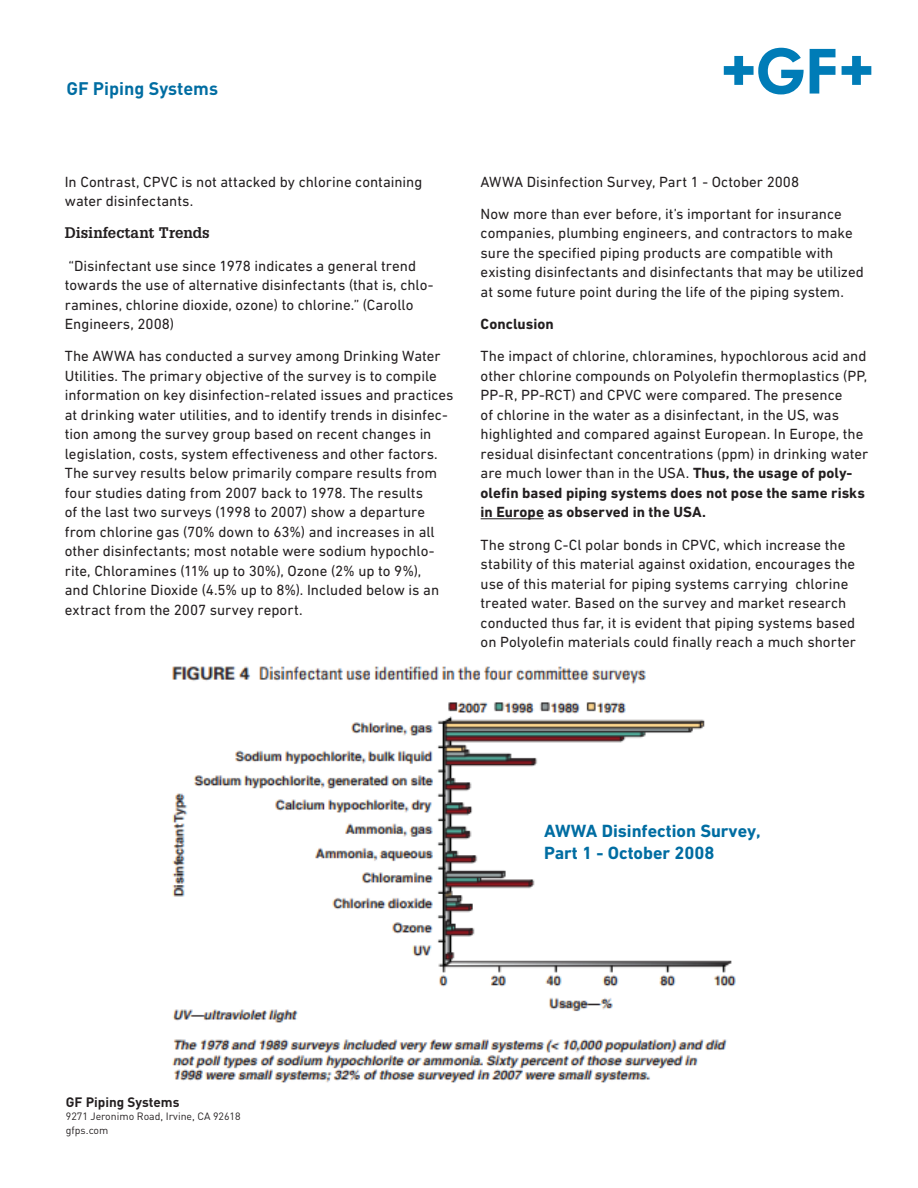
<style>
.page{position:relative;width:918px;height:1188px;background:#fff}
.page>*{position:absolute;margin:0;border:0;box-sizing:border-box;transform-origin:0 0}
.t1{font:700 18px/21.6px "DIN Next W1 G";color:#006da2}
.t2{font:700 18px "DIN";color:#006da2}
.t3{font:15px/19.5px "DIN Next W1 G";color:#231f20}
.t4{font:700 15px "Glypha LT Pro";color:#231f20}
.t5{font:700 15px "DIN Next W1 G";letter-spacing:.005em;color:#231f20}
.t6{font:700 13.5px "DIN";color:#231f20}
.t7{font:10.5px/13.5px "DIN";color:#231f20}
.s1{font-weight:700}
</style>
<div class="page">
<hr style="left:481px;top:518px;width:63px;height:1px;background:#231f20">
<svg style="left:724px;top:48px;width:80px;height:46px"></svg>
<svg style="left:810px;top:49px;width:25px;height:45px"></svg>
<svg style="left:842px;top:56px;width:29px;height:29px"></svg>
<img style="left:172px;top:666px;width:564px;height:417px">
<p class="t2" style="left:67px;top:76px;width:153px">GF Piping Systems</p>
<p class="t3" style="left:65px;top:171px;width:359px">In Contrast, CPVC is not attacked by chlorine containing water disinfectants.</p>
<p class="t4" style="left:65px;top:224px;width:147px">Disinfectant Trends</p>
<p class="t3" style="left:65px;top:255px;width:370px">“Disinfectant use since 1978 indicates a general trend towards the use of alternative disinfectants (that is, chlo&shy;ramines, chlorine dioxide, ozone) to chlorine.” (Carollo Engineers, 2008)</p>
<p class="t3" style="left:65px;top:346px;width:390px">The AWWA has conducted a survey among Drinking Water Utilities. The primary objective of the survey is to compile information on key disinfection-related issues and practices at drinking water utilities, and to identify trends in disinfec&shy;tion among the survey group based on recent changes in legislation, costs, system effectiveness and other factors.<br>The survey results below primarily compare results from four studies dating from 2007 back to 1978. The results<br>of the last two surveys (1998 to 2007) show a departure from chlorine gas (70% down to 63%) and increases in all other disinfectants; most notable were sodium hypochlo&shy;rite, Chloramines (11% up to 30%), Ozone (2% up to 9%),<br>and Chlorine Dioxide (4.5% up to 8%). Included below is an extract from the 2007 survey report.</p>
<p class="t3" style="left:481px;top:165px;width:363px;line-height:32.2px">AWWA Disinfection Survey, Part 1 - October 2008<br>Now more than ever before, it’s important for insurance</p>
<p class="t3" style="left:481px;top:223px;width:385px">companies, plumbing engineers, and contractors to make sure the specified piping products are compatible with existing disinfectants and disinfectants that may be utilized at some future point during the life of the piping system.</p>
<p class="t5" style="left:481px;top:315px;width:75px">Conclusion</p>
<p class="t3" style="left:481px;top:346px;width:389px">The impact of chlorine, chloramines, hypochlorous acid and other chlorine compounds on Polyolefin thermoplastics (PP, PP-R, PP-RCT) and CPVC were compared. The presence<br>of chlorine in the water as a disinfectant, in the US, was highlighted and compared against European. In Europe, the residual disinfectant concentrations (ppm) in drinking water are much lower than in the USA. <span class="s1">Thus, the usage of poly&shy;olefin based piping systems does not pose the same risks in Europe as observed in the USA.</span></p>
<p class="t3" style="left:481px;top:534px;width:377px">The strong C-Cl polar bonds in CPVC, which increase the stability of this material against oxidation, encourages the use of this material for piping systems carrying chlorine treated water. Based on the survey and market research conducted thus far, it is evident that piping systems based on Polyolefin materials could finally reach a much shorter</p>
<p class="t1" style="left:544px;top:820px;width:218px">AWWA Disinfection Survey,<br>Part 1 - October 2008</p>
<p class="t6" style="left:66px;top:1093px;width:115px">GF Piping Systems</p>
<p class="t7" style="left:66px;top:1109px;width:176px">9271 Jeronimo Road, Irvine, CA 92618 gfps.com</p>
</div>
